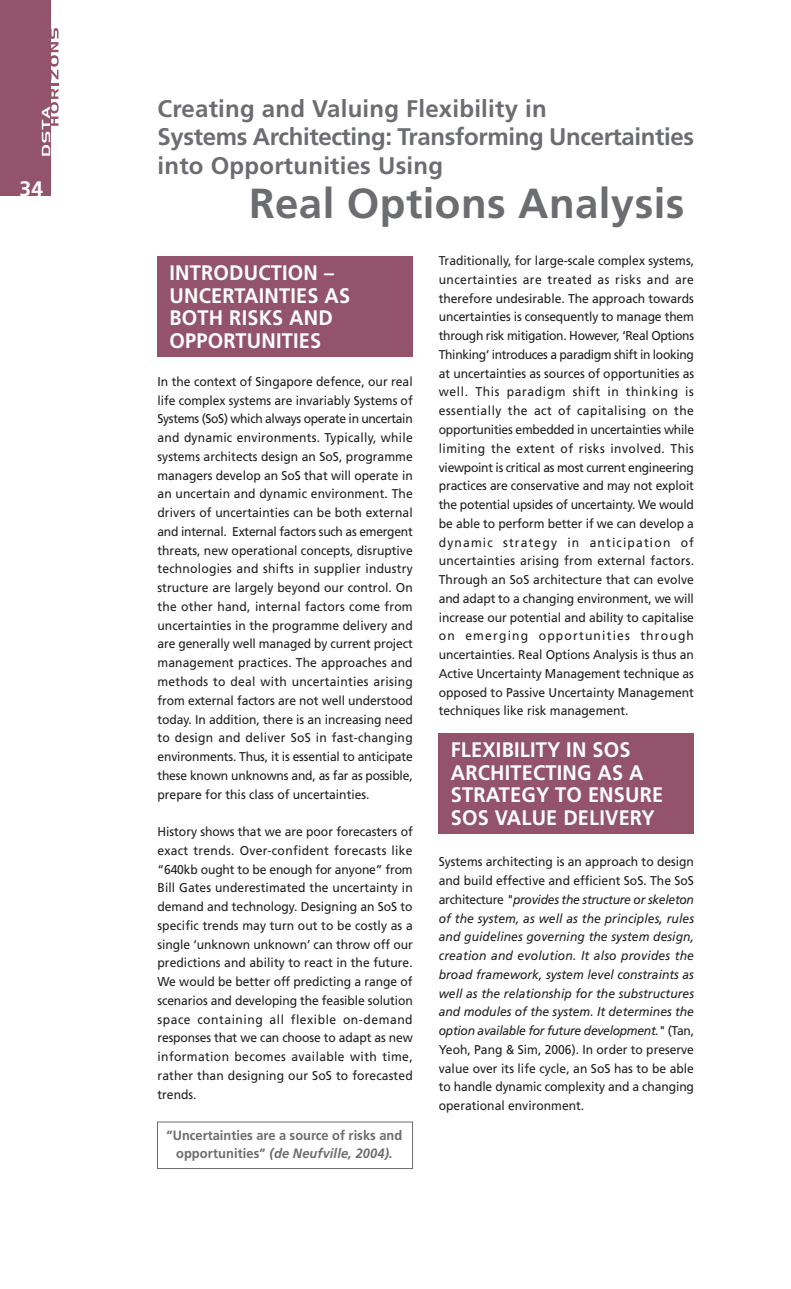
<style>
.page{position:relative;width:791px;height:1289px;background:#fff}
.page>*{position:absolute;margin:0;border:0;box-sizing:border-box;transform-origin:0 0}
.t1{font:700 42px "Frutiger LT";letter-spacing:.01em;color:#6c6d70}
.t2{font:700 24px/28.5px "Frutiger LT";letter-spacing:.01em;color:#6c6d70}
.t3{font:700 21px/22.5px "Frutiger LT";letter-spacing:.01em;color:#fff;scale:.95 1}
.t4{font:700 21px "Frutiger";color:#fff}
.t5{font:700 13.5px/18px "Frutiger LT";color:#6c6d70;text-align:center;scale:.95 1}
.t6{font:12.75px/18.8px "Frutiger LT";color:#231f20;text-align:justify;scale:.95 1}
.t7{font:italic 12.75px/18.8px "Frutiger LT";letter-spacing:-.025em;color:#231f20;text-align:justify;scale:.95 1}
.s1{font-style:italic}
.s2{font-style:normal}
</style>
<div class="page">
<div style="left:0;top:0;width:50px;height:196px;background:#93536b"></div>
<svg style="left:42px;top:28px;width:17px;height:128px"></svg>
<div style="left:439px;top:733px;width:255px;height:100px;background:#93536b"></div>
<div style="left:157px;top:256px;width:255px;height:100px;background:#93536b"></div>
<h3 class="t4" style="left:20px;top:180px;width:25px">34</h3>
<h2 class="t2" style="left:157px;top:96px;width:538px">Creating and Valuing Flexibility in<br>Systems Architecting: Transforming Uncertainties into Opportunities Using</h2>
<h1 class="t1" style="left:249px;top:187px;width:437px">Real Options Analysis</h1>
<h3 class="t3" style="left:169px;top:263px;width:192px">INTRODUCTION –<br>UNCERTAINTIES AS<br>BOTH RISKS AND<br>OPPORTUNITIES</h3>
<p class="t6" style="left:157px;top:373px;width:270px">In the context of Singapore defence, our real life complex systems are invariably Systems of Systems (SoS) which always operate in uncertain and dynamic environments. Typically, while systems architects design an SoS, programme managers develop an SoS that will operate in an uncertain and dynamic environment. The drivers of uncertainties can be both external and internal. External factors such as emergent threats, new operational concepts, disruptive technologies and shifts in supplier industry structure are largely beyond our control. On the other hand, internal factors come from uncertainties in the programme delivery and are generally well managed by current project management practices. The approaches and methods to deal with uncertainties arising from external factors are not well understood today. In addition, there is an increasing need to design and deliver SoS in fast-changing environments. Thus, it is essential to anticipate these known unknowns and, as far as possible, prepare for this class of uncertainties.</p>
<p class="t6" style="left:157px;top:823px;width:270px">History shows that we are poor forecasters of exact trends. Over-confident forecasts like “640kb ought to be enough for anyone” from Bill Gates underestimated the uncertainty in demand and technology. Designing an SoS to specific trends may turn out to be costly as a single ‘unknown unknown’ can throw off our predictions and ability to react in the future.<br>We would be better off predicting a range of scenarios and developing the feasible solution space containing all flexible on-demand responses that we can choose to adapt as new information becomes available with time, rather than designing our SoS to forecasted trends.</p>
<p class="t5" style="left:166px;top:1126px;width:250px">“Uncertainties are a source of risks and opportunities” <span class="s1">(de Neufville, 2004).</span></p>
<p class="t6" style="left:439px;top:252px;width:270px">Traditionally, for large-scale complex systems, uncertainties are treated as risks and are therefore undesirable. The approach towards uncertainties is consequently to manage them through risk mitigation. However, ‘Real Options Thinking’ introduces a paradigm shift in looking at uncertainties as sources of opportunities as well. This paradigm shift in thinking is essentially the act of capitalising on the opportunities embedded in uncertainties while limiting the extent of risks involved. This viewpoint is critical as most current engineering practices are conservative and may not exploit the potential upsides of uncertainty. We would be able to perform better if we can develop a dynamic strategy in anticipation of uncertainties arising from external factors.<br>Through an SoS architecture that can evolve and adapt to a changing environment, we will increase our potential and ability to capitalise on emerging opportunities through uncertainties. Real Options Analysis is thus an Active Uncertainty Management technique as opposed to Passive Uncertainty Management techniques like risk management.</p>
<h3 class="t3" style="left:451px;top:740px;width:225px">FLEXIBILITY IN SOS<br>ARCHITECTING AS A<br>STRATEGY TO ENSURE<br>SOS VALUE DELIVERY</h3>
<p class="t7" style="left:439px;top:853px;width:270px"><span class="s2">Systems architecting is an approach to design and build effective and efficient SoS. The SoS architecture</span> "provides the structure or skeleton of the system, as well as the principles, rules and guidelines governing the system design, creation and evolution. It also provides the broad framework, system level constraints as well as the relationship for the substructures and modules of the system. It determines the option available for future development." <span class="s2">(Tan, Yeoh, Pang &amp; Sim, 2006). In order to preserve value over its life cycle, an SoS has to be able to handle dynamic complexity and a changing operational environment.</span></p>
</div>
